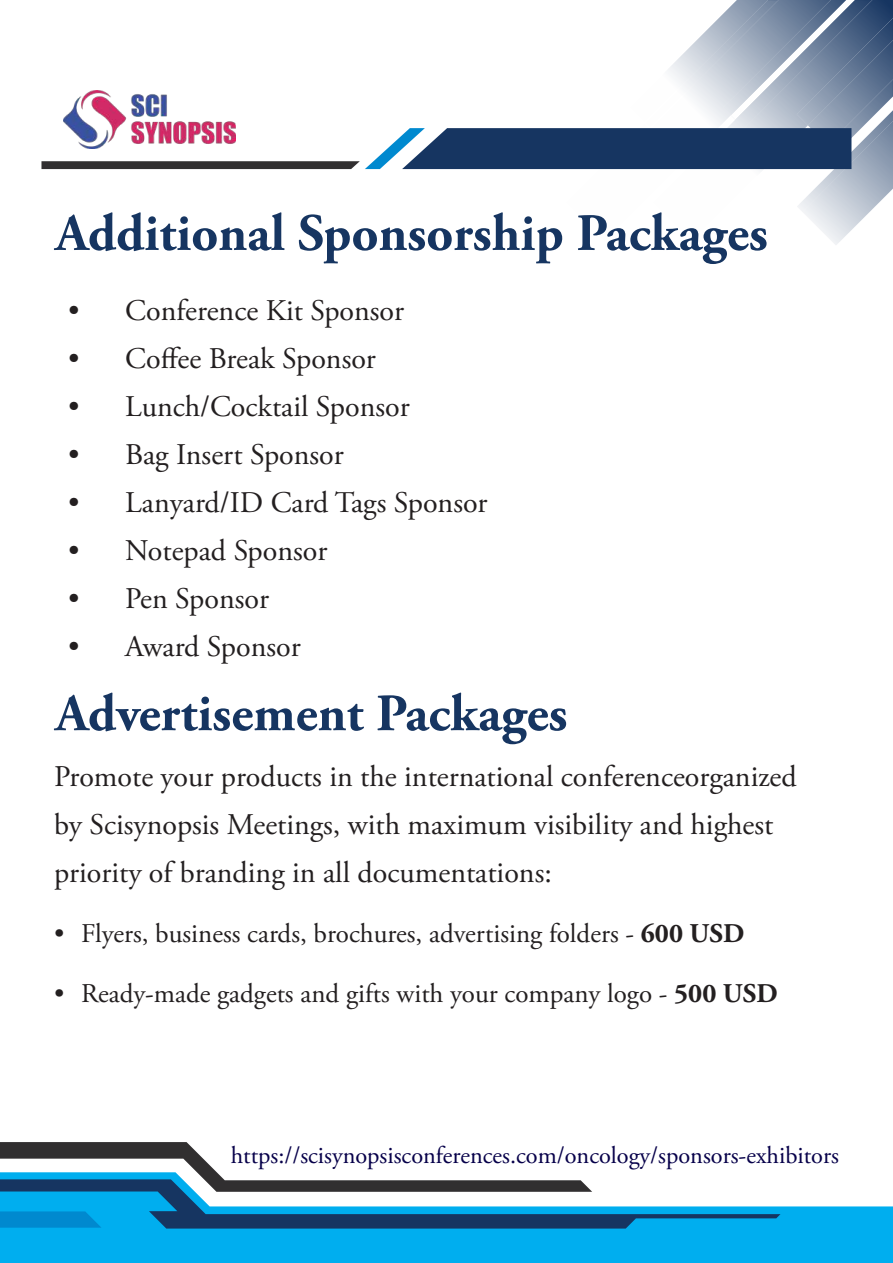
<style>
.page{position:relative;width:893px;height:1263px;background:#fff}
.page>*{position:absolute;margin:0;border:0;box-sizing:border-box;transform-origin:0 0}
.t1{font:700 52.5px "Adobe Garamond Pro";color:#163561}
.t2{font:30px/48px "Adobe Garamond Pro";color:#231f20}
.t3{font:27px "Adobe Garamond Pro";color:#231f20}
.t4{font:24.3px "Adobe Garamond Pro";color:#07014a}
.s1{font-weight:700}
</style>
<div class="page">
<svg style="left:41px;top:0;width:852px;height:245px"></svg>
<div style="left:0;top:1206px;width:893px;height:57px;background:#00aeef"></div>
<svg style="left:0;top:1142px;width:780px;height:86px"></svg>
<img style="left:64px;top:90px;width:171px;height:59px">
<h1 class="t1" style="left:55px;top:203px;width:714px">Additional Sponsorship Packages</h1>
<p class="t2" style="left:68px;top:288px;width:337px">• Conference Kit Sponsor</p>
<p class="t2" style="left:68px;top:336px;width:309px">• Coffee Break Sponsor</p>
<p class="t2" style="left:68px;top:384px;width:343px">• Lunch/Cocktail Sponsor</p>
<p class="t2" style="left:68px;top:432px;width:277px">• Bag Insert Sponsor</p>
<p class="t2" style="left:68px;top:480px;width:421px">• Lanyard/ID Card Tags Sponsor</p>
<p class="t2" style="left:68px;top:528px;width:261px">• Notepad Sponsor</p>
<p class="t2" style="left:68px;top:576px;width:202px">• Pen Sponsor</p>
<p class="t2" style="left:68px;top:624px;width:234px">• Award Sponsor</p>
<h1 class="t1" style="left:55px;top:683px;width:513px">Advertisement Packages</h1>
<p class="t2" style="left:54px;top:754px;width:744px">Promote your products in the international conferenceorganized by Scisynopsis Meetings, with maximum visibility and highest priority of branding in all documentations:</p>
<p class="t3" style="left:54px;top:918px;width:692px">• Flyers, business cards, brochures, advertising folders - <span class="s1">600 USD</span></p>
<p class="t3" style="left:54px;top:978px;width:725px">• Ready-made gadgets and gifts with your company logo - <span class="s1">500 USD</span></p>
<p class="t4" style="left:231px;top:1141px;width:610px">https://scisynopsisconferences.com/oncology/sponsors-exhibitors</p>
</div>
